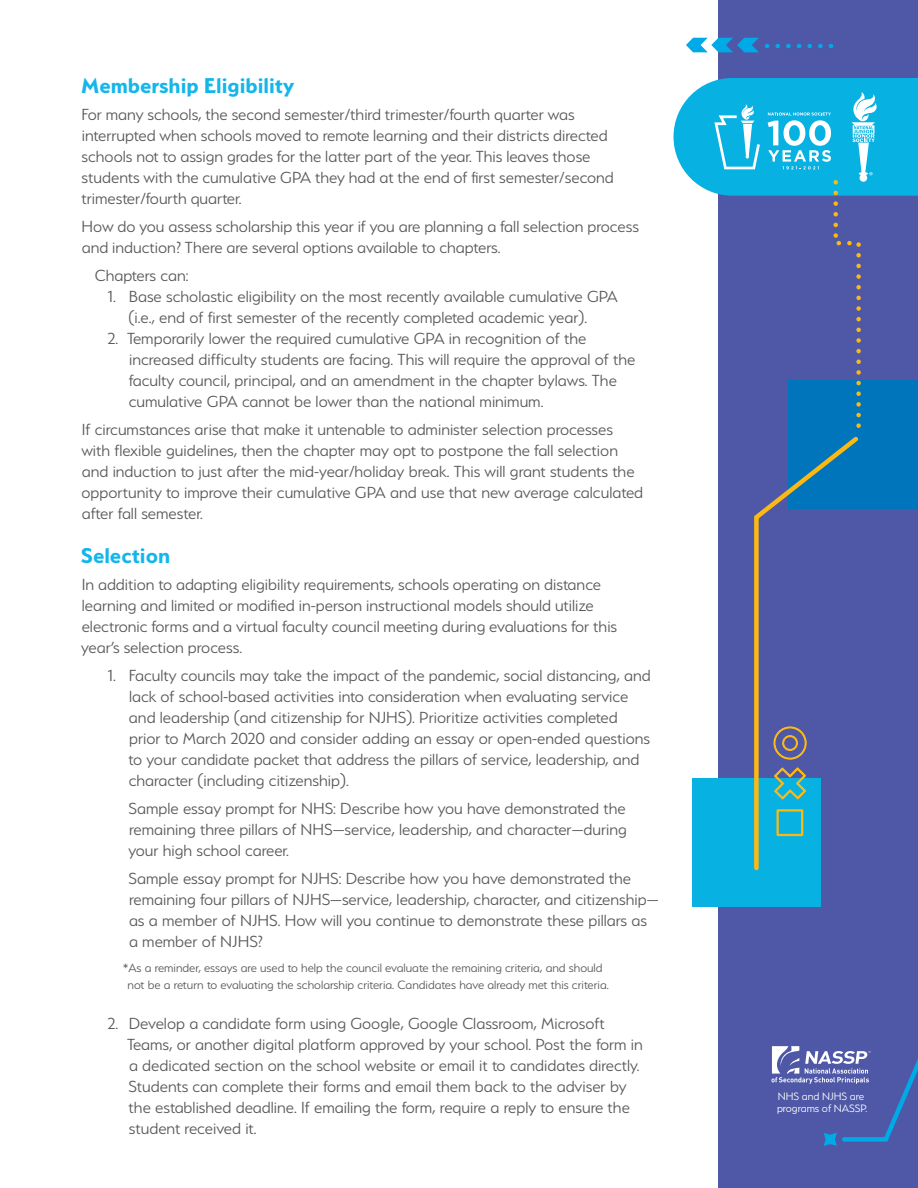
<style>
.page{position:relative;width:918px;height:1188px;background:#fff}
.page>*{position:absolute;margin:0;border:0;box-sizing:border-box;transform-origin:0 0}
.t1{font:700 24px "Serenity";color:#13b6eb}
.t2{font:300 18px/21px "Serenity";color:#58595b}
.t3{font:300 13.5px/16.5px "Serenity";color:#58595b;text-align:center}
.t4{font:300 12px/12px "Serenity";color:#fff}
</style>
<div class="page">
<div style="left:718px;top:0;width:200px;height:1188px;background:#4e58a7"></div>
<div style="left:693px;top:779px;width:128px;height:128px;background:#07b1e2"></div>
<div style="left:789px;top:380px;width:129px;height:128px;background:#0075bc"></div>
<svg style="left:752px;top:433px;width:110px;height:438px"></svg>
<svg style="left:767px;top:44px;width:66px;height:4px"></svg>
<svg style="left:686px;top:38px;width:73px;height:14px"></svg>
<svg style="left:773px;top:766px;width:35px;height:35px"></svg>
<svg style="left:773px;top:726px;width:34px;height:34px"></svg>
<div style="left:777px;top:809px;width:26px;height:27px;border:2px solid #fdb913"></div>
<svg style="left:772px;top:1046px;width:146px;height:100px"></svg>
<svg style="left:674px;top:78px;width:244px;height:352px"></svg>
<h1 class="t1" style="left:81px;top:72px;width:215px">Membership Eligibility</h1>
<p class="t2" style="left:81px;top:104px;width:534px">For many schools, the second semester/third trimester/fourth quarter was interrupted when schools moved to remote learning and their districts directed schools not to assign grades for the latter part of the year. This leaves those students with the cumulative GPA they had at the end of first semester/second trimester/fourth quarter.</p>
<p class="t2" style="left:82px;top:216px;width:559px">How do you assess scholarship this year if you are planning a fall selection process and induction? There are several options available to chapters.</p>
<p class="t2" style="left:95px;top:265px;width:95px">Chapters can:</p>
<p class="t2" style="left:108px;top:286px;width:511px;text-align:center">1. Base scholastic eligibility on the most recently available cumulative GPA (i.e., end of first semester of the recently completed academic year).</p>
<p class="t2" style="left:129px;top:328px;width:508px;text-indent:-21px">2. Temporarily lower the required cumulative GPA in recognition of the increased difficulty students are facing. This will require the approval of the faculty council, principal, and an amendment in the chapter bylaws. The cumulative GPA cannot be lower than the national minimum.</p>
<p class="t2" style="left:81px;top:418px;width:563px">If circumstances arise that make it untenable to administer selection processes with flexible guidelines, then the chapter may opt to postpone the fall selection and induction to just after the mid-year/holiday break. This will grant students the opportunity to improve their cumulative GPA and use that new average calculated after fall semester.</p>
<h1 class="t1" style="left:81px;top:542px;width:91px">Selection</h1>
<p class="t2" style="left:81px;top:574px;width:538px">In addition to adapting eligibility requirements, schools operating on distance learning and limited or modified in-person instructional models should utilize electronic forms and a virtual faculty council meeting during evaluations for this year’s selection process.</p>
<p class="t2" style="left:129px;top:665px;width:524px;text-indent:-21px">1. Faculty councils may take the impact of the pandemic, social distancing, and lack of school-based activities into consideration when evaluating service and leadership (and citizenship for NJHS). Prioritize activities completed prior to March 2020 and consider adding an essay or open-ended questions to your candidate packet that address the pillars of service, leadership, and character (including citizenship).</p>
<p class="t2" style="left:128px;top:798px;width:500px;text-align:justify">Sample essay prompt for NHS: Describe how you have demonstrated the remaining three pillars of NHS—service, leadership, and character—during your high school career.</p>
<p class="t2" style="left:129px;top:868px;width:531px">Sample essay prompt for NJHS: Describe how you have demonstrated the remaining four pillars of NJHS—service, leadership, character, and citizenship— as a member of NJHS. How will you continue to demonstrate these pillars as a member of NJHS?</p>
<p class="t3" style="left:123px;top:959px;width:487px">*As a reminder, essays are used to help the council evaluate the remaining criteria, and should not be a return to evaluating the scholarship criteria. Candidates have already met this criteria.</p>
<p class="t2" style="left:127px;top:1012px;width:517px;text-indent:-20px">2. Develop a candidate form using Google, Google Classroom, Microsoft Teams, or another digital platform approved by your school. Post the form in a dedicated section on the school website or email it to candidates directly.<br>Students can complete their forms and email them back to the adviser by the established deadline. If emailing the form, require a reply to ensure the student received it.</p>
<p class="t4" style="left:777px;top:1090px;width:92px">NHS and NJHS are programs of NASSP.</p>
</div>
